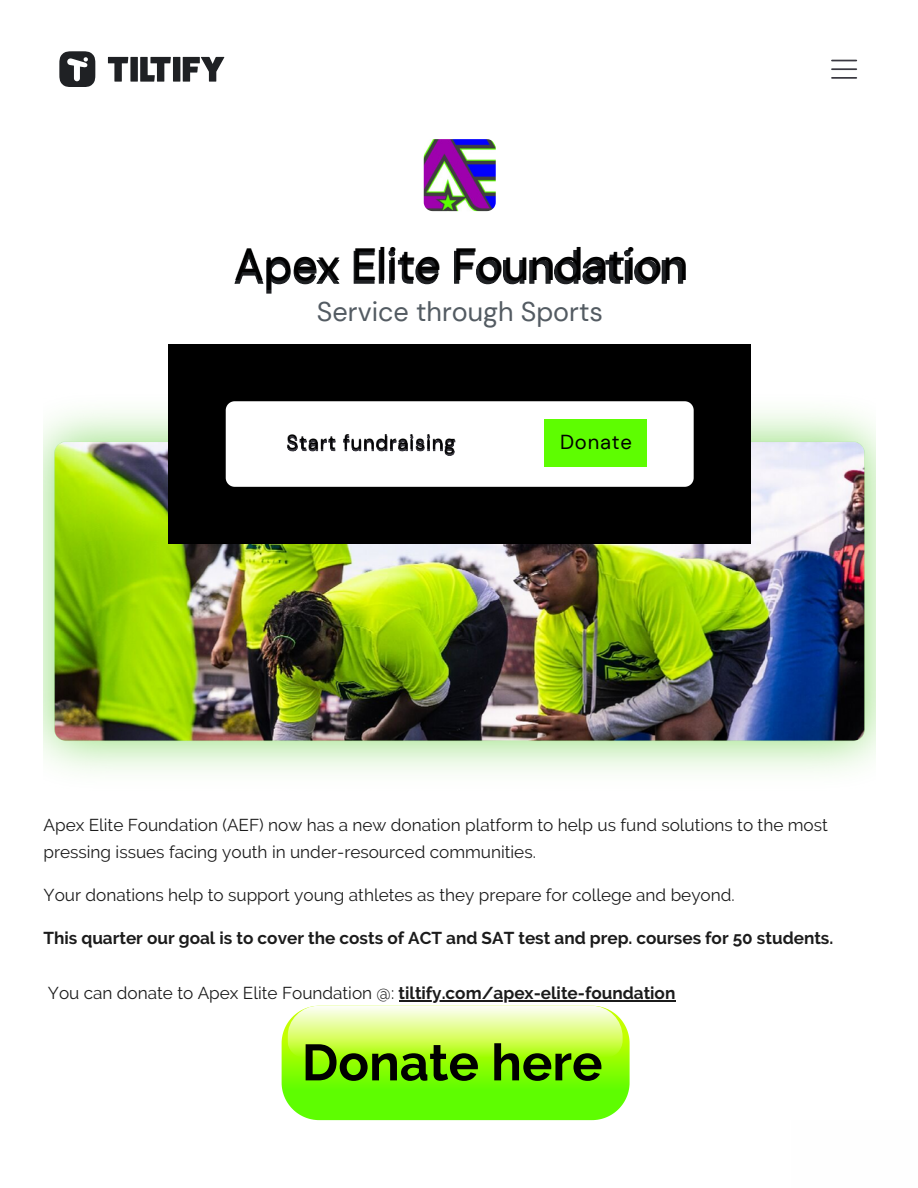
<style>
.page{position:relative;width:918px;height:1188px;background:#fff}
.page>*{position:absolute;margin:0;border:0;box-sizing:border-box;transform-origin:0 0}
.t1{font:700 50.85px "Raleway";color:#000}
.t2{font:45px "DM Sans";color:#000}
.t3{font:27px "DM Sans";color:#535b62}
.t4{font:20.25px "DM Sans";letter-spacing:.045em;color:#000}
.t5{font:17.1px/27px "Raleway";color:#000}
.t6{font:700 17.1px "Raleway";color:#000}
.s1{font-weight:700}
</style>
<div class="page">
<svg style="left:234px;top:250px;width:449px;height:44px"></svg>
<img style="left:424px;top:139px;width:72px;height:72px">
<img style="left:44px;top:410px;width:832px;height:363px">
<div style="left:168px;top:344px;width:583px;height:200px;background:#000"></div>
<div style="left:226px;top:401px;width:468px;height:86px;background:#fff"></div>
<svg style="left:108px;top:57px;width:116px;height:25px"></svg>
<svg style="left:59px;top:51px;width:36px;height:36px"></svg>
<svg style="left:832px;top:60px;width:24px;height:1px"></svg>
<hr style="left:832px;top:68px;width:24px;height:2px;background:#3a3941">
<hr style="left:832px;top:77px;width:24px;height:2px;background:#3a3941">
<div style="left:545px;top:419px;width:102px;height:48px;background:#5efd01"></div>
<svg style="left:282px;top:1006px;width:347px;height:114px;background:#a1fd3c"></svg>
<hr style="left:399px;top:1000px;width:276px;height:1px;background:#000">
<p class="t2" style="left:234px;top:235px;width:456px">Apex Elite Foundation</p>
<p class="t3" style="left:317px;top:294px;width:288px">Service through Sports</p>
<p class="t4" style="left:287px;top:429px;width:170px">Start fundraising</p>
<p class="t4" style="left:560px;top:429px;width:73px">Donate</p>
<p class="t5" style="left:44px;top:812px;width:786px">Apex Elite Foundation (AEF) now has a new donation platform to help us fund solutions to the most pressing issues facing youth in under-resourced communities.</p>
<p class="t5" style="left:44px;top:881px;width:693px">Your donations help to support young athletes as they prepare for college and beyond.</p>
<p class="t6" style="left:44px;top:928px;width:791px">This quarter our goal is to cover the costs of ACT and SAT test and prep. courses for 50 students.</p>
<p class="t5" style="left:48px;top:979px;width:629px">You can donate to Apex Elite Foundation @: <span class="s1">tiltify.com/apex-elite-foundation</span></p>
<p class="t1" style="left:302px;top:1033px;width:302px">Donate here</p>
</div>
